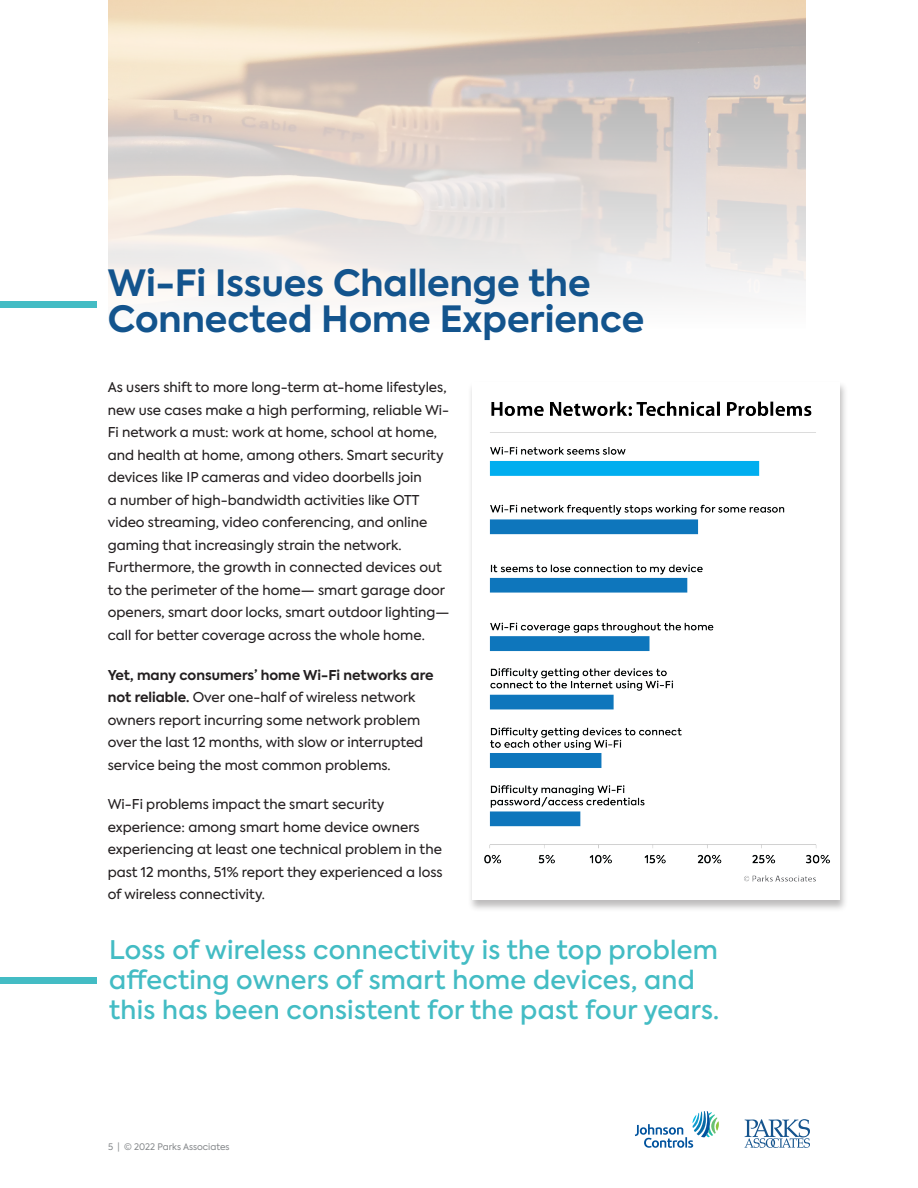
<style>
.page{position:relative;width:918px;height:1188px;background:#fff}
.page>*{position:absolute;margin:0;border:0;box-sizing:border-box;transform-origin:0 0}
.Header_2{font:700 36px/36px "Axiforma";color:#13548d}
.Call_Out_New{font:500 25.5px/30px "Axiforma";letter-spacing:.01em;color:#43bcc4}
.Body_Main{font:13.5px/22.5px "Axiforma";color:#231f20}
.t1{font:9px "Axiforma";color:#85888b}
.s1{font-weight:700}
</style>
<div class="page">
<div style="left:468px;top:381px;width:381px;height:531px;background:#231f20;opacity:.3"></div>
<div style="left:472px;top:382px;width:368px;height:518px;background:#fff"></div>
<svg style="left:96px;top:0;width:710px;height:308px;background:#e3dbd2"></svg>
<img style="left:484px;top:401px;width:346px;height:481px">
<svg style="left:635px;top:1111px;width:84px;height:37px"></svg>
<div style="left:0;top:301px;width:96px;height:7px;background:#43bcc4"></div>
<div style="left:0;top:978px;width:96px;height:6px;background:#43bcc4"></div>
<svg style="left:744px;top:1119px;width:66px;height:29px"></svg>
<p class="Header_2" style="left:108px;top:265px;width:538px">Wi-Fi Issues Challenge the<br>Connected Home Experience</p>
<p class="Body_Main" style="left:108px;top:377px;width:343px">As users shift to more long-term at-home lifestyles, new use cases make a high performing, reliable Wi-Fi network a must: work at home, school at home, and health at home, among others. Smart security devices like IP cameras and video doorbells join<br>a number of high-bandwidth activities like OTT video streaming, video conferencing, and online gaming that increasingly strain the network.<br>Furthermore, the growth in connected devices out to the perimeter of the home— smart garage door openers, smart door locks, smart outdoor lighting— call for better coverage across the whole home.</p>
<p class="Body_Main" style="left:108px;top:664px;width:327px"><span class="s1">Yet, many consumers’ home Wi-Fi networks are not reliable.</span> Over one-half of wireless network owners report incurring some network problem over the last 12 months, with slow or interrupted service being the most common problems.</p>
<p class="Body_Main" style="left:108px;top:794px;width:336px">Wi-Fi problems impact the smart security experience: among smart home device owners experiencing at least one technical problem in the past 12 months, 51% report they experienced a loss of wireless connectivity.</p>
<p class="Call_Out_New" style="left:109px;top:936px;width:612px">Loss of wireless connectivity is the top problem affecting owners of smart home devices, and this has been consistent for the past four years.</p>
<p class="t1" style="left:108px;top:1141px;width:123px">5 | © 2022 Parks Associates</p>
</div>
